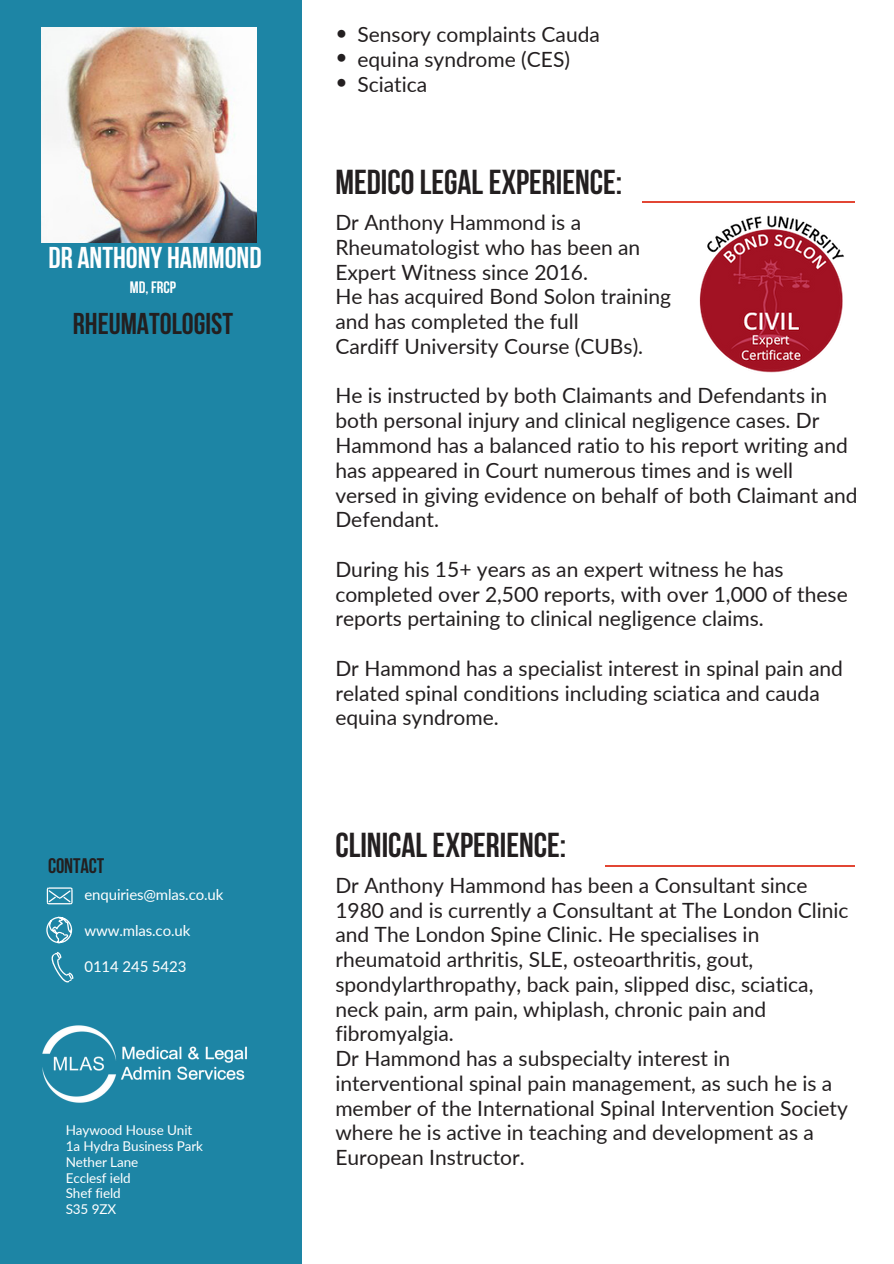
<style>
.page{position:relative;width:894px;height:1264px;background:#fff}
.page>*{position:absolute;margin:0;border:0;box-sizing:border-box;transform-origin:0 0}
.t1{font:700 34.5px "Bebas Neue";color:#231f20}
.t2{font:700 30px "Bebas Neue";color:#fff}
.t3{font:700 30px "Bebas Neue";color:#231f20}
.t4{font:21px/24.8px "Lato";color:#231f20}
.t5{font:700 21px "Bebas Neue";letter-spacing:-.005em;color:#231f20}
.t6{font:700 16.5px "Bebas Neue";color:#fff}
.t7{font:15px "Lato";letter-spacing:-.01em;color:#fff}
.t8{font:13.5px/15.8px "Lato";letter-spacing:-.01em;color:#fff}
</style>
<div class="page">
<div style="left:0;top:0;width:301px;height:1263px;background:#1d85a5"></div>
<hr style="left:641px;top:202px;width:213px;height:1px;background:#e24634">
<hr style="left:605px;top:865px;width:250px;height:2px;background:#e24634">
<img style="left:699px;top:215px;width:145px;height:158px">
<img style="left:42px;top:28px;width:215px;height:215px">
<svg style="left:46px;top:887px;width:27px;height:56px"></svg>
<img style="left:42px;top:1025px;width:205px;height:78px">
<p class="t2" style="left:48px;top:246px;width:215px">DR ANTHONY HAMMOND</p>
<p class="t6" style="left:130px;top:281px;width:48px">MD, FRCP</p>
<p class="t3" style="left:73px;top:311px;width:162px">RHEUMATOLOGIST</p>
<h3 class="t5" style="left:48px;top:857px;width:58px">CONTACT</h3>
<h3 class="t7" style="left:84px;top:884px;width:140px">enquiries@mlas.co.uk</h3>
<h3 class="t7" style="left:84px;top:920px;width:107px">www.mlas.co.uk</h3>
<h3 class="t7" style="left:84px;top:956px;width:103px">0114 245 5423</h3>
<h3 class="t8" style="left:66px;top:1122px;width:139px">Haywood House Unit<br>1a Hydra Business Park<br>Nether Lane</h3>
<h3 class="t8" style="left:66px;top:1169px;width:66px">Ecclesf ield</h3>
<p class="t8" style="left:66px;top:1185px;width:57px">Shef field</p>
<h3 class="t8" style="left:66px;top:1200px;width:52px">S35 9ZX</h3>
<p class="t4" style="left:335px;top:19px;width:14px;text-align:justify">• • •</p>
<p class="t4" style="left:357px;top:22px;width:244px">Sensory complaints Cauda equina syndrome (CES)<br>Sciatica</p>
<h2 class="t1" style="left:335px;top:168px;width:288px">MEDICOLEGALEXPERIENCE:</h2>
<h2 class="t4" style="left:335px;top:209px;width:337px">Dr Anthony Hammond is a<br>Rheumatologist who has been an<br>Expert Witness since 2016.<br>He has acquired Bond Solon training and has completed the full<br>Cardiff University Course (CUBs).</h2>
<h4 class="t4" style="left:335px;top:383px;width:523px">He is instructed by both Claimants and Defendants in both personal injury and clinical negligence cases. Dr Hammond has a balanced ratio to his report writing and has appeared in Court numerous times and is well versed in giving evidence on behalf of both Claimant and Defendant.</h4>
<p class="t4" style="left:335px;top:556px;width:514px">During his 15+ years as an expert witness he has completed over 2,500 reports, with over 1,000 of these reports pertaining to clinical negligence claims.</p>
<p class="t4" style="left:335px;top:655px;width:509px">Dr Hammond has a specialist interest in spinal pain and related spinal conditions including sciatica and cauda equina syndrome.</p>
<h1 class="t1" style="left:335px;top:830px;width:232px">CLINICALEXPERIENCE:</h1>
<h1 class="t4" style="left:335px;top:872px;width:514px">Dr Anthony Hammond has been a Consultant since 1980 and is currently a Consultant at The London Clinic and The London Spine Clinic. He specialises in rheumatoid arthritis, SLE, osteoarthritis, gout, spondylarthropathy, back pain, slipped disc, sciatica, neck pain, arm pain, whiplash, chronic pain and fibromyalgia.<br>Dr Hammond has a subspecialty interest in interventional spinal pain management, as such he is a member of the International Spinal Intervention Society where he is active in teaching and development as a European Instructor.</h1>
</div>
